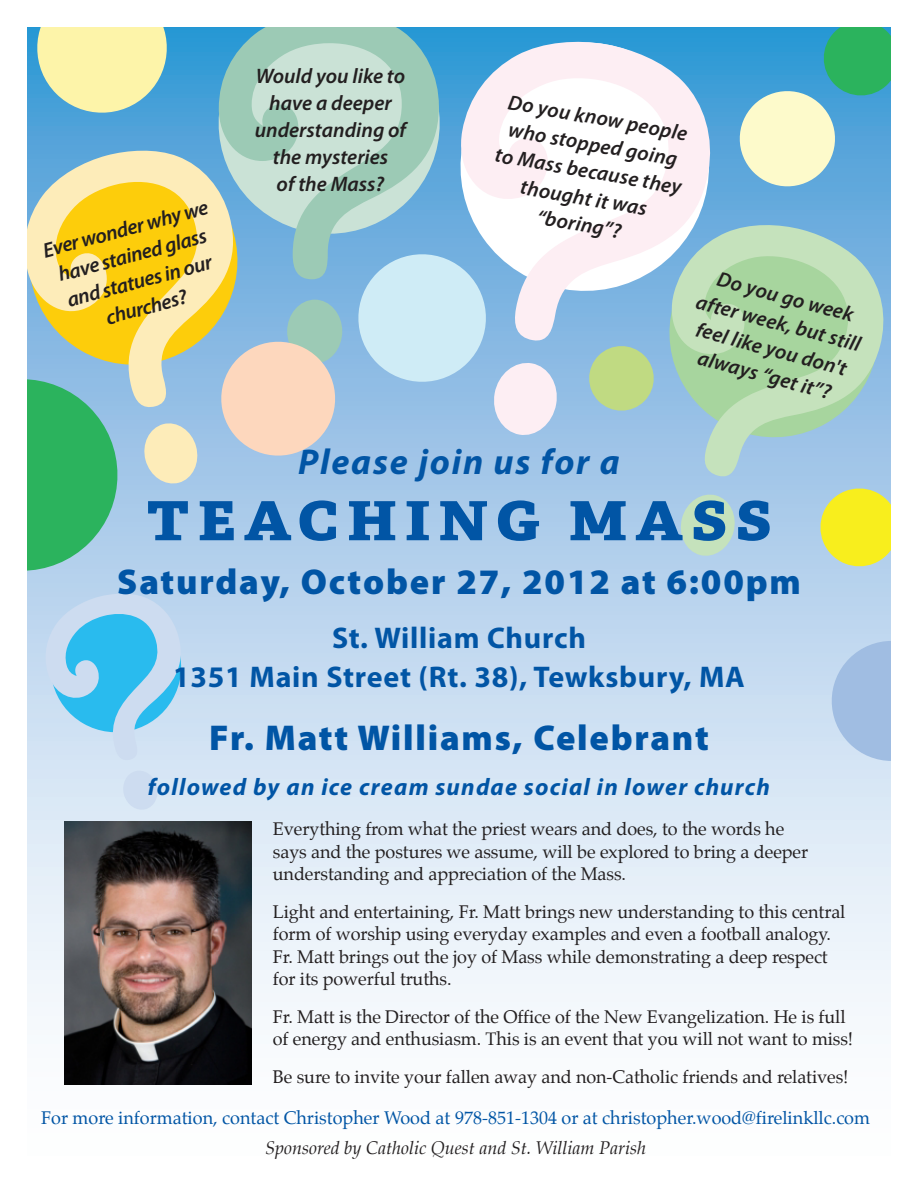
<style>
.page{position:relative;width:918px;height:1188px;background:#fff}
.page>*{position:absolute;margin:0;border:0;box-sizing:border-box;transform-origin:0 0}
.t1{font:500 495px "American Typewriter";color:#9ccab5;scale:.86 1}
.t2{font:800 54px "Adelle";letter-spacing:.15em;color:#0155a5;scale:1.1 1}
.t3{font:900 36px "Myriad Pro";letter-spacing:.05em;color:#0155a5}
.t4{font:italic 700 36px "Myriad Pro";letter-spacing:.05em;color:#0155a5}
.t5{font:700 30px/39px "Myriad Pro";letter-spacing:.025em;color:#0155a5;text-align:center}
.t6{font:italic 700 24px "Myriad Pro";letter-spacing:.05em;color:#0155a5}
.t7{font:italic 600 21px/27px "Myriad Pro";color:#231f20;text-align:center}
.t8{font:18px/22.5px "Palatino";letter-spacing:-.005em;color:#231f20}
.t9{font:18px "Palatino";color:#0155a5}
.t10{font:italic 18px "Palatino";color:#231f20}
</style>
<div class="page">
<div style="left:27px;top:27px;width:864px;height:1134px;background:linear-gradient(to bottom,#479bd7,#fff)"></div>
<svg style="left:826px;top:635px;width:65px;height:132px;background:#aec8e7"></svg>
<svg style="left:352px;top:248px;width:60px;height:140px;background:#afd6ed"></svg>
<svg style="left:208px;top:27px;width:204px;height:218px;background:#b6d8d6"></svg>
<svg style="left:735px;top:27px;width:156px;height:164px;background:#74bbc1"></svg>
<svg style="left:31px;top:27px;width:142px;height:92px;background:#c5dab6"></svg>
<svg style="left:27px;top:506px;width:100px;height:74px;background:#69c09e"></svg>
<svg style="left:293px;top:336px;width:48px;height:125px;background:#cfccce"></svg>
<img style="left:64px;top:822px;width:187px;height:262px">
<svg style="left:610px;top:202px;width:281px;height:384px;background:#a6ccc2"></svg>
<svg style="left:27px;top:129px;width:266px;height:377px;background:#b0c289"></svg>
<svg style="left:412px;top:27px;width:315px;height:431px"></svg>
<svg style="left:32px;top:579px;width:187px;height:245px;background:#9ad3ef"></svg>
<h1 class="t1" style="left:203px;top:-84px;width:300px">?</h1>
<p class="t7" style="left:255px;top:63px;width:153px">Would you like to have a deeper understanding of the mysteries<br>of the Mass?</p>
<p class="t7" style="left:40px;top:238px;width:172px;rotate:-15deg">Ever wonder why we have stained glass and statues in our churches?</p>
<p class="t7" style="left:507px;top:88px;width:190px;rotate:10deg">Do you know people who stopped going to Mass because they thought it was “boring”?</p>
<p class="t7" style="left:707px;top:262px;width:171px;rotate:15deg">Do you go week after week, but still feel like you don't always “get it”?</p>
<h3 class="t4" style="left:298px;top:442px;width:323px">Please join us for a</h3>
<h2 class="t2" style="left:147px;top:486px;width:570px">TEACHING MASS</h2>
<h3 class="t3" style="left:117px;top:562px;width:685px">Saturday, October 27, 2012 at 6:00pm</h3>
<h3 class="t5" style="left:173px;top:619px;width:573px">St. William Church<br>1351 Main Street (Rt. 38), Tewksbury, MA</h3>
<h3 class="t3" style="left:209px;top:718px;width:501px">Fr. Matt Williams, Celebrant</h3>
<h3 class="t6" style="left:148px;top:774px;width:624px">followed by an ice cream sundae social in lower church</h3>
<p class="t8" style="left:273px;top:818px;width:537px">Everything from what the priest wears and does, to the words he says and the postures we assume, will be explored to bring a deeper understanding and appreciation of the Mass.</p>
<p class="t8" style="left:273px;top:900px;width:574px">Light and entertaining, Fr. Matt brings new understanding to this central form of worship using everyday examples and even a football analogy.<br>Fr. Matt brings out the joy of Mass while demonstrating a deep respect for its powerful truths.</p>
<p class="t8" style="left:273px;top:1005px;width:582px">Fr. Matt is the Director of the Office of the New Evangelization. He is full of energy and enthusiasm. This is an event that you will not want to miss!</p>
<p class="t8" style="left:273px;top:1065px;width:577px">Be sure to invite your fallen away and non-Catholic friends and relatives!</p>
<p class="t9" style="left:41px;top:1103px;width:830px">For more information, contact Christopher Wood at 978-851-1304 or at christopher.wood@firelinkllc.com</p>
<p class="t10" style="left:265px;top:1134px;width:383px">Sponsored by Catholic Quest and St. William Parish</p>
</div>
